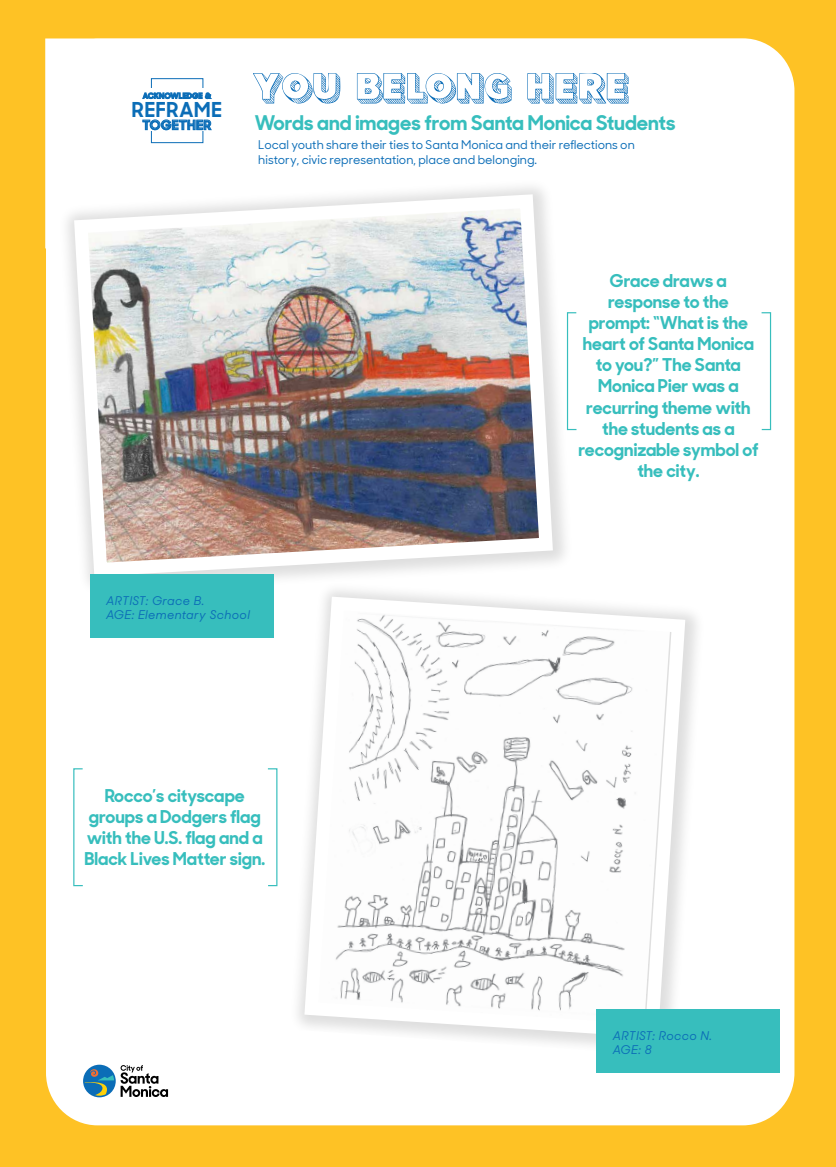
<style>
.page{position:relative;width:836px;height:1167px;background:#fff}
.page>*{position:absolute;margin:0;border:0;box-sizing:border-box;transform-origin:0 0}
.t1{font:700 20.56px "Santa Monica Sharp";letter-spacing:.035em;color:#0b6db7}
.t2{font:700 20.16px "Santa Monica Sharp";color:#37bebd}
.t3{font:700 17.6px/21.1px "Santa Monica Sharp";color:#37bebd;text-align:center}
.t4{font:700 13.16px "Santa Monica Sharp";letter-spacing:.045em;color:#0b6db7}
.t5{font:500 12px/14.4px "Santa Monica Sharp";color:#0b6db7}
.t6{font:italic 500 12px/14.4px "Santa Monica Sharp";letter-spacing:.03em;color:#0b6db7}
.t7{font:700 7.76px "Santa Monica Sharp";letter-spacing:.03em;color:#0b6db7}
</style>
<div class="page">
<div style="left:0;top:0;width:835px;height:1166px;background:#fec225"></div>
<div style="left:45px;top:38px;width:749px;height:1087px;background:#fff"></div>
<svg style="left:83px;top:1064px;width:33px;height:33px"></svg>
<svg style="left:85px;top:1069px;width:29px;height:26px"></svg>
<svg style="left:120px;top:1065px;width:48px;height:31px"></svg>
<div style="left:58px;top:178px;width:515px;height:419px;background:#fff"></div>
<img style="left:67px;top:187px;width:492px;height:396px">
<div style="left:288px;top:581px;width:417px;height:477px;background:#fff"></div>
<svg style="left:298px;top:590px;width:394px;height:438px"></svg>
<div style="left:90px;top:574px;width:183px;height:63px;background:#37bebd"></div>
<svg style="left:760px;top:311px;width:11px;height:120px"></svg>
<svg style="left:566px;top:311px;width:11px;height:120px"></svg>
<div style="left:151px;top:79px;width:52px;height:64px;border:1px solid #0b6db7"></div>
<div style="left:137px;top:89px;width:80px;height:42px;background:#fff"></div>
<svg style="left:143px;top:93px;width:68px;height:6px"></svg>
<svg style="left:143px;top:120px;width:68px;height:10px"></svg>
<svg style="left:253px;top:73px;width:87px;height:30px;background:#d1e3f1"></svg>
<svg style="left:357px;top:73px;width:154px;height:30px;background:#cce0ef"></svg>
<svg style="left:527px;top:73px;width:101px;height:30px;background:#c7ddee"></svg>
<svg style="left:277px;top:1028px;width:436px;height:50px"></svg>
<svg style="left:266px;top:767px;width:12px;height:119px"></svg>
<svg style="left:73px;top:767px;width:11px;height:119px"></svg>
<div style="left:596px;top:1009px;width:183px;height:63px;background:#37bebd"></div>
<p class="t7" style="left:143px;top:89px;width:70px">ACKNOWLEDGE &amp;</p>
<p class="t1" style="left:132px;top:92px;width:91px">REFRAME</p>
<p class="t4" style="left:142px;top:114px;width:70px">TOGETHER</p>
<p class="t2" style="left:255px;top:106px;width:422px">Words and images from Santa Monica Students</p>
<p class="t5" style="left:258px;top:137px;width:378px">Local youth share their ties to Santa Monica and their reflections on history, civic representation, place and belonging.</p>
<p class="t6" style="left:106px;top:592px;width:145px">ARTIST: Grace B.<br>AGE: Elementary School</p>
<p class="t3" style="left:84px;top:783px;width:182px">Rocco’s cityscape groups a Dodgers flag with the U.S. flag and a<br>Black Lives Matter sign.</p>
<p class="t3" style="left:578px;top:268px;width:181px">Grace draws a response to the prompt: “What is the heart of Santa Monica to you?” The Santa<br>Monica Pier was a recurring theme with the students as a recognizable symbol of the city.</p>
<p class="t6" style="left:612px;top:1026px;width:101px">ARTIST: Rocco N.<br>AGE: 8</p>
</div>
